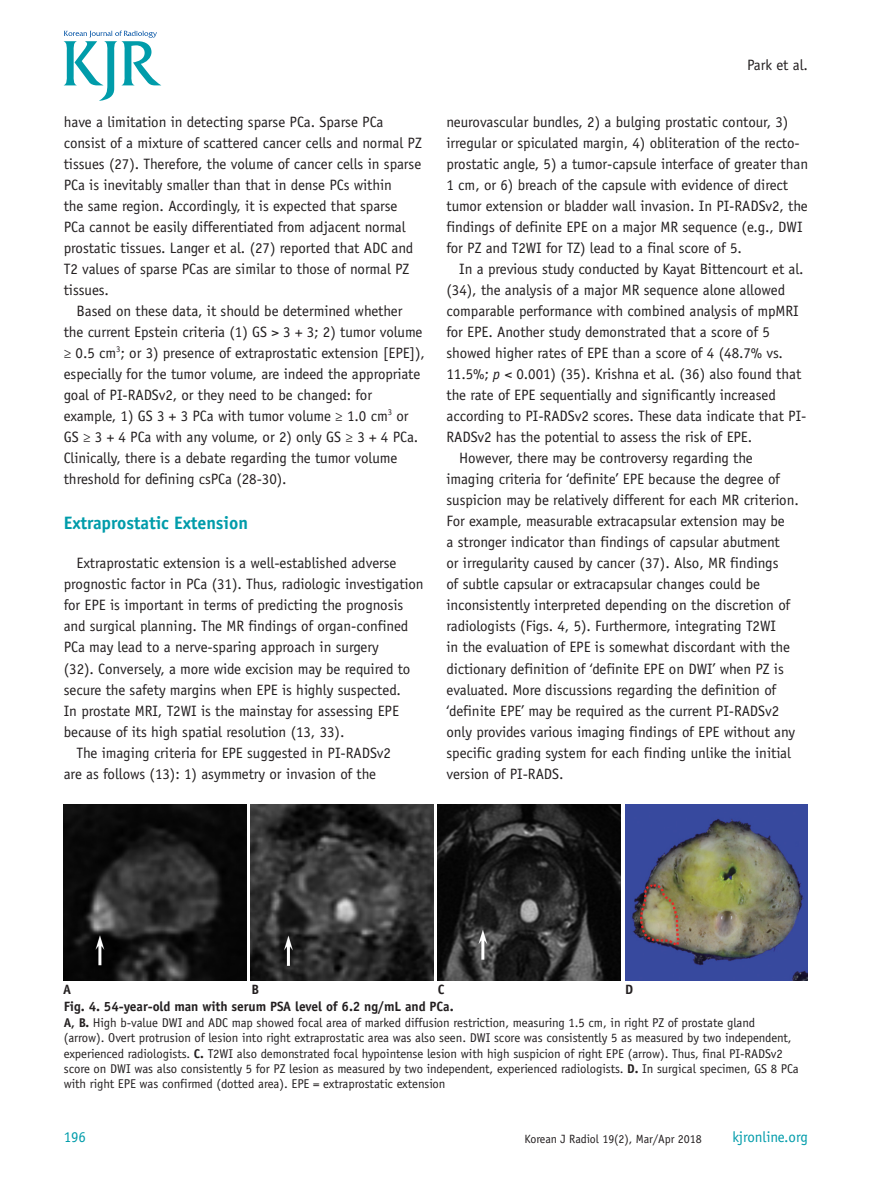
<style>
.page{position:relative;width:893px;height:1191px;background:#fff}
.page>*{position:absolute;margin:0;border:0;box-sizing:border-box;transform-origin:0 0}
.큰제목{font:700 18px "Officina Sans Std";letter-spacing:-.005em;color:#009caa}
.본문{font:15px/21px "Officina Sans Std";letter-spacing:-.005em;color:#231f20}
.t1{font:15px "Officina Sans Std";letter-spacing:-.005em;color:#009caa}
.그림_제목{font:700 13.5px "Officina Sans Std";letter-spacing:-.005em;color:#231f20}
.그림_제목-2{font:12.75px/15.3px "Officina Sans Std";letter-spacing:-.005em;color:#231f20}
.t2{font:12px "Officina Sans Std";letter-spacing:-.005em;color:#231f20}
.s1{font-style:italic}
.s2{font-weight:700}
</style>
<div class="page">
<svg style="left:64px;top:31px;width:97px;height:70px"></svg>
<img style="left:64px;top:805px;width:183px;height:175px">
<img style="left:251px;top:805px;width:183px;height:175px">
<img style="left:438px;top:805px;width:183px;height:175px">
<img style="left:625px;top:805px;width:183px;height:175px">
<p class="본문" style="left:64px;top:112px;width:359px">have a limitation in detecting sparse PCa. Sparse PCa consist of a mixture of scattered cancer cells and normal PZ tissues (27). Therefore, the volume of cancer cells in sparse PCa is inevitably smaller than that in dense PCs within<br>the same region. Accordingly, it is expected that sparse PCa cannot be easily differentiated from adjacent normal prostatic tissues. Langer et al. (27) reported that ADC and T2 values of sparse PCas are similar to those of normal PZ tissues.</p>
<p class="본문" style="left:64px;top:301px;width:363px;text-indent:13px">Based on these data, it should be determined whether the current Epstein criteria (1) GS &gt; 3 + 3; 2) tumor volume ≥ 0.5 cm<sup>3</sup>; or 3) presence of extraprostatic extension [EPE]), especially for the tumor volume, are indeed the appropriate goal of PI-RADSv2, or they need to be changed: for example, 1) GS 3 + 3 PCa with tumor volume ≥ 1.0 cm<sup>3</sup> or GS ≥ 3 + 4 PCa with any volume, or 2) only GS ≥ 3 + 4 PCa.<br>Clinically, there is a debate regarding the tumor volume threshold for defining csPCa (28-30).</p>
<p class="큰제목" style="left:64px;top:511px;width:186px">Extraprostatic Extension</p>
<p class="본문" style="left:64px;top:553px;width:361px;text-indent:13px">Extraprostatic extension is a well-established adverse prognostic factor in PCa (31). Thus, radiologic investigation for EPE is important in terms of predicting the prognosis and surgical planning. The MR findings of organ-confined PCa may lead to a nerve-sparing approach in surgery<br>(32). Conversely, a more wide excision may be required to secure the safety margins when EPE is highly suspected.<br>In prostate MRI, T2WI is the mainstay for assessing EPE because of its high spatial resolution (13, 33).</p>
<p class="본문" style="left:64px;top:742px;width:329px;text-indent:13px">The imaging criteria for EPE suggested in PI-RADSv2 are as follows (13): 1) asymmetry or invasion of the</p>
<p class="본문" style="left:747px;top:54px;width:62px">Park et al.</p>
<p class="본문" style="left:446px;top:112px;width:363px">neurovascular bundles, 2) a bulging prostatic contour, 3) irregular or spiculated margin, 4) obliteration of the recto&shy;prostatic angle, 5) a tumor-capsule interface of greater than 1 cm, or 6) breach of the capsule with evidence of direct tumor extension or bladder wall invasion. In PI-RADSv2, the findings of definite EPE on a major MR sequence (e.g., DWI for PZ and T2WI for TZ) lead to a final score of 5.</p>
<p class="본문" style="left:446px;top:259px;width:361px;text-indent:13px">In a previous study conducted by Kayat Bittencourt et al. (34), the analysis of a major MR sequence alone allowed comparable performance with combined analysis of mpMRI for EPE. Another study demonstrated that a score of 5 showed higher rates of EPE than a score of 4 (48.7% vs.<br>11.5%; <span class="s1">p</span> &lt; 0.001) (35). Krishna et al. (36) also found that the rate of EPE sequentially and significantly increased according to PI-RADSv2 scores. These data indicate that PI-RADSv2 has the potential to assess the risk of EPE.</p>
<p class="본문" style="left:446px;top:448px;width:354px;text-indent:13px">However, there may be controversy regarding the imaging criteria for ‘definite’ EPE because the degree of suspicion may be relatively different for each MR criterion.<br>For example, measurable extracapsular extension may be<br>a stronger indicator than findings of capsular abutment<br>or irregularity caused by cancer (37). Also, MR findings<br>of subtle capsular or extracapsular changes could be inconsistently interpreted depending on the discretion of radiologists (Figs. 4, 5). Furthermore, integrating T2WI<br>in the evaluation of EPE is somewhat discordant with the dictionary definition of ‘definite EPE on DWI’ when PZ is evaluated. More discussions regarding the definition of ‘definite EPE’ may be required as the current PI-RADSv2 only provides various imaging findings of EPE without any specific grading system for each finding unlike the initial version of PI-RADS.</p>
<p class="그림_제목" style="left:63px;top:981px;width:10px">A</p>
<p class="그림_제목" style="left:251px;top:981px;width:9px">B</p>
<p class="그림_제목" style="left:438px;top:981px;width:8px">C</p>
<p class="그림_제목" style="left:625px;top:981px;width:10px">D</p>
<p class="그림_제목" style="left:64px;top:998px;width:391px">Fig. 4. 54-year-old man with serum PSA level of 6.2 ng/mL and PCa.</p>
<p class="그림_제목-2" style="left:64px;top:1015px;width:736px"><span class="s2">A, B.</span> High b-value DWI and ADC map showed focal area of marked diffusion restriction, measuring 1.5 cm, in right PZ of prostate gland (arrow). Overt protrusion of lesion into right extraprostatic area was also seen. DWI score was consistently 5 as measured by two independent, experienced radiologists. <span class="s2">C.</span> T2WI also demonstrated focal hypointense lesion with high suspicion of right EPE (arrow). Thus, final PI-RADSv2 score on DWI was also consistently 5 for PZ lesion as measured by two independent, experienced radiologists. <span class="s2">D.</span> In surgical specimen, GS 8 PCa with right EPE was confirmed (dotted area). EPE = extraprostatic extension</p>
<p class="t1" style="left:64px;top:1128px;width:24px">196</p>
<p class="t2" style="left:524px;top:1132px;width:179px">Korean J Radiol 19(2), Mar/Apr 2018</p>
<p class="t1" style="left:732px;top:1128px;width:77px">kjronline.org</p>
</div>
